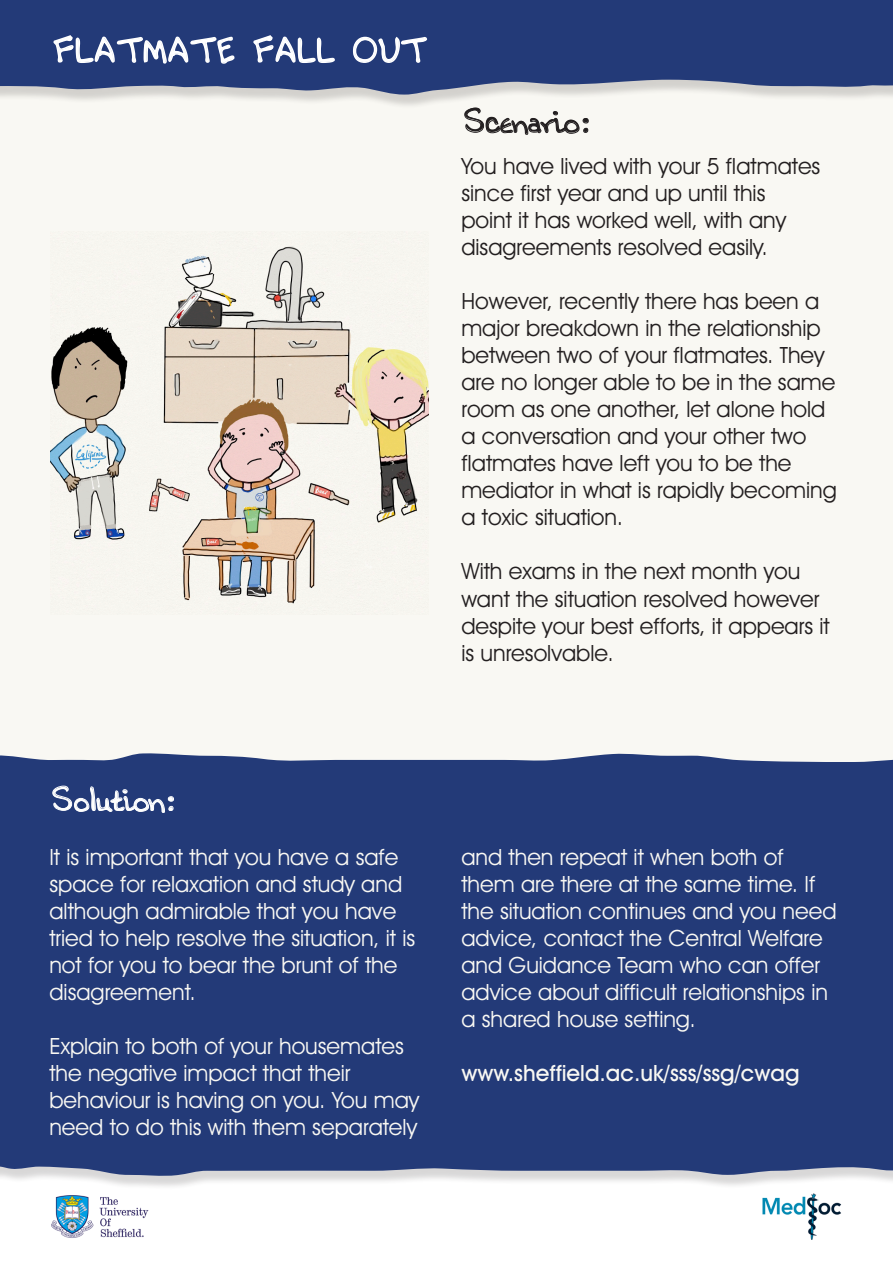
<style>
.page{position:relative;width:893px;height:1263px;background:#fff}
.page>*{position:absolute;margin:0;border:0;box-sizing:border-box;transform-origin:0 0}
.t1{font:36px "Austins Hand";letter-spacing:-.06em;color:#fff}
.t2{font:36px "Austins Hand";color:#231f20}
.t3{font:36px "Austins Hand";color:#fff}
.t4{font:22.5px/27px "Avant Garde IT Cby BT";color:#f9f8f3}
.t5{font:22.5px/27px "Avant Garde IT Cby BT";color:#231f20}
.t6{font:500 22.5px "Avant Garde IT Cby BT";color:#f9f8f3}
</style>
<div class="page">
<div style="left:0;top:0;width:893px;height:876px;background:#f9f8f3"></div>
<div style="left:0;top:755px;width:893px;height:435px;background:#231f20;opacity:.18"></div>
<div style="left:0;top:753px;width:893px;height:424px;background:#233a78"></div>
<svg style="left:464px;top:109px;width:124px;height:26px"></svg>
<svg style="left:53px;top:786px;width:121px;height:26px;background:#4c5f91"></svg>
<div style="left:0;top:0;width:893px;height:109px;background:#231f20;opacity:.18"></div>
<svg style="left:0;top:0;width:893px;height:95px;background:#384c82"></svg>
<img style="left:51px;top:246px;width:377px;height:358px">
<svg style="left:53px;top:8px;width:182px;height:59px;background:#3c5087"></svg>
<svg style="left:253px;top:8px;width:83px;height:59px;background:#3b5087"></svg>
<svg style="left:352px;top:36px;width:76px;height:28px;background:#576898"></svg>
<img style="left:762px;top:1193px;width:80px;height:46px">
<img style="left:51px;top:1195px;width:98px;height:43px">
<p class="t1" style="left:51px;top:28px;width:378px">FLATMATE FALL OUT</p>
<p class="t2" style="left:461px;top:99px;width:130px">Scenario:</p>
<p class="t5" style="left:461px;top:153px;width:360px">You have lived with your 5 flatmates since first year and up until this point it has worked well, with any disagreements resolved easily.</p>
<p class="t5" style="left:461px;top:288px;width:377px">However, recently there has been a major breakdown in the relationship between two of your flatmates. They are no longer able to be in the same room as one another, let alone hold a conversation and your other two flatmates have left you to be the mediator in what is rapidly becoming a toxic situation.</p>
<p class="t5" style="left:461px;top:558px;width:370px">With exams in the next month you want the situation resolved however despite your best efforts, it appears it is unresolvable.</p>
<p class="t3" style="left:49px;top:777px;width:127px">Solution:</p>
<p class="t4" style="left:49px;top:843px;width:367px">It is important that you have a safe space for relaxation and study and although admirable that you have tried to help resolve the situation, it is not for you to bear the brunt of the disagreement.</p>
<p class="t4" style="left:49px;top:1032px;width:371px">Explain to both of your housemates the negative impact that their behaviour is having on you. You may need to do this with them separately</p>
<p class="t4" style="left:461px;top:843px;width:377px">and then repeat it when both of them are there at the same time. If the situation continues and you need advice, contact the Central Welfare and Guidance Team who can offer advice about difficult relationships in a shared house setting.</p>
<p class="t6" style="left:461px;top:1059px;width:340px">www.sheffield.ac.uk/sss/ssg/cwag</p>
</div>
